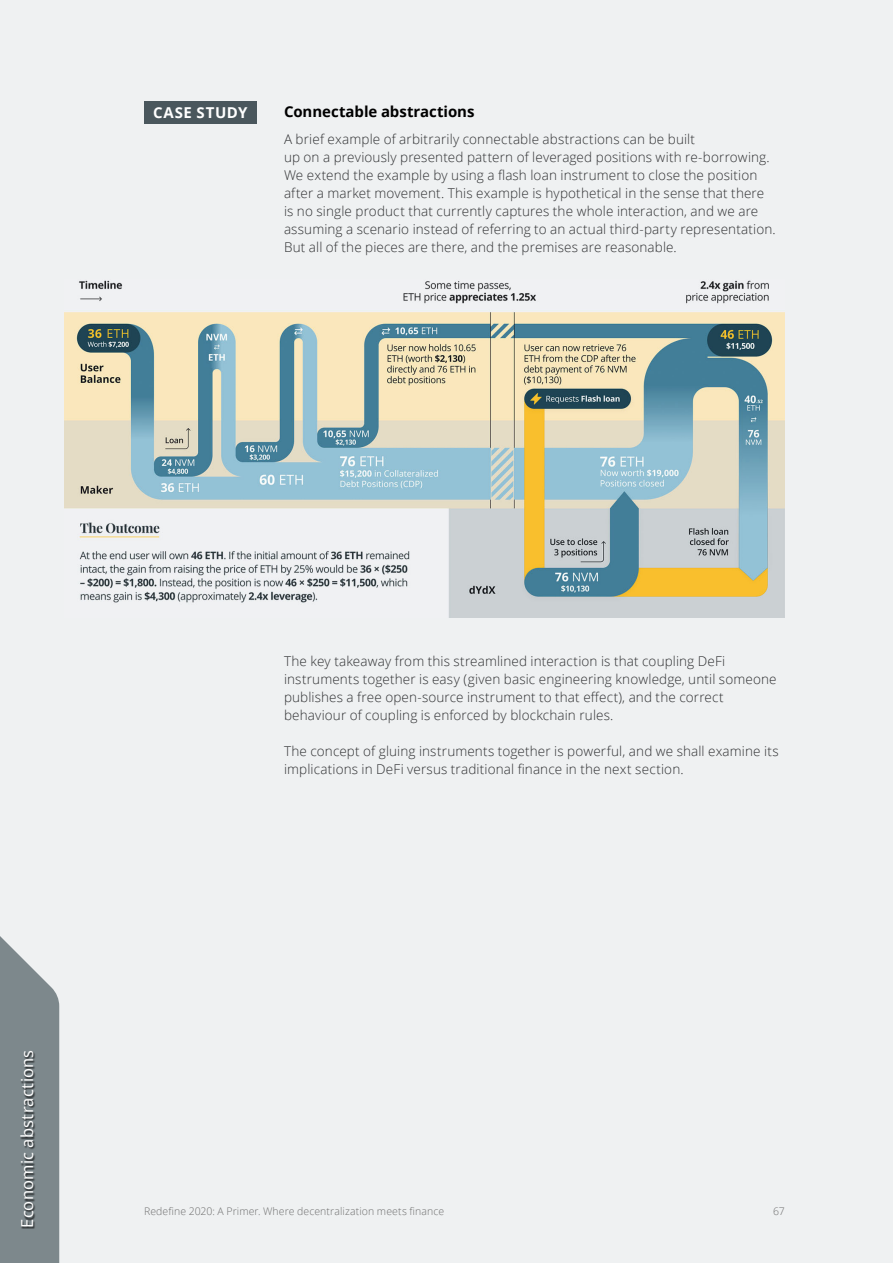
<style>
.page{position:relative;width:893px;height:1263px;background:#eff1f2}
.page>*{position:absolute;margin:0;border:0;box-sizing:border-box;transform-origin:0 0}
.t1{font:16.5px "Open Sans";letter-spacing:.01em;color:#fff}
.t2{font:700 15px "Open Sans";letter-spacing:-.005em;color:#000}
.CaseStudy_Card_1{font:700 15px "Open Sans";letter-spacing:.04em;color:#fff}
.Text_9{font:300 13.5px/18px "Open Sans";letter-spacing:.01em;color:#2e2f31}
.t3{font:300 10.5px "Open Sans";letter-spacing:.01em;color:#6e6e6e}
</style>
<div class="page">
<div style="left:144px;top:101px;width:112px;height:23px;background:#4a575d"></div>
<img style="left:65px;top:280px;width:720px;height:337px">
<svg style="left:0;top:936px;width:59px;height:327px;background:#899396"></svg>
<div style="left:20px;top:1050px;width:15px;height:178px;background:#000;opacity:.75"></div>
<p class="CaseStudy_Card_1" style="left:153px;top:102px;width:96px">CASE STUDY</p>
<h5 class="t2" style="left:284px;top:101px;width:192px">Connectable abstractions</h5>
<p class="Text_9" style="left:284px;top:130px;width:493px">A brief example of arbitrarily connectable abstractions can be built<br>up on a previously presented pattern of leveraged positions with re-borrowing.<br>We extend the example by using a flash loan instrument to close the position after a market movement. This example is hypothetical in the sense that there is no single product that currently captures the whole interaction, and we are assuming a scenario instead of referring to an actual third-party representation.<br>But all of the pieces are there, and the premises are reasonable.</p>
<p class="t1" style="left:16px;top:1228px;width:179px;rotate:-90deg">Economic abstractions</p>
<p class="Text_9" style="left:284px;top:652px;width:494px">The key takeaway from this streamlined interaction is that coupling DeFi instruments together is easy (given basic engineering knowledge, until someone publishes a free open-source instrument to that effect), and the correct behaviour of coupling is enforced by blockchain rules.</p>
<p class="Text_9" style="left:284px;top:742px;width:496px">The concept of gluing instruments together is powerful, and we shall examine its implications in DeFi versus traditional finance in the next section.</p>
<p class="t3" style="left:144px;top:1204px;width:302px">Redefine 2020: A Primer. Where decentralization meets finance</p>
<p class="t3" style="left:773px;top:1204px;width:13px">67</p>
</div>
